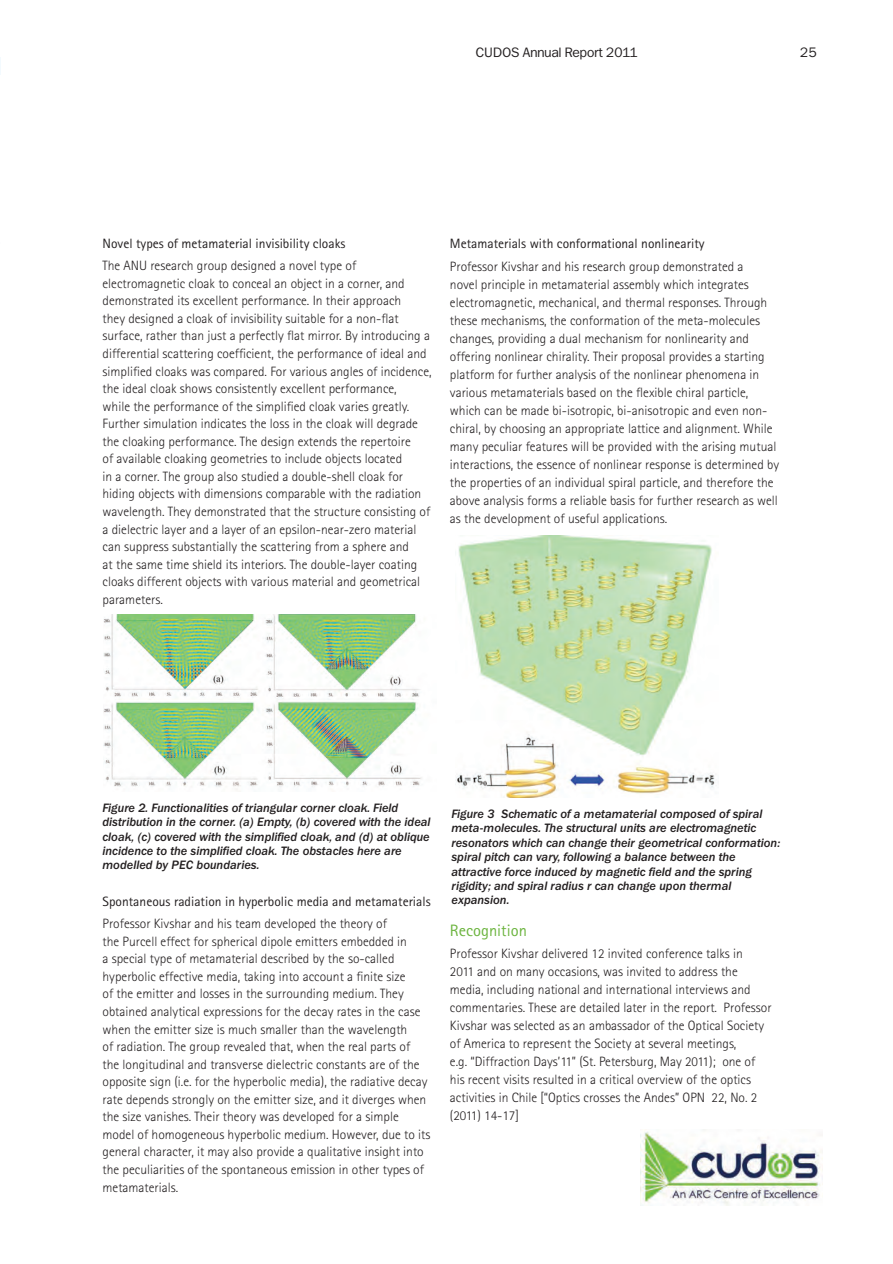
<style>
.page{position:relative;width:893px;height:1264px;background:#fff}
.page>*{position:absolute;margin:0;border:0;box-sizing:border-box;transform-origin:0 0}
.t1{font:16.5px "AT Rotis Sans Serif";color:#6cb43f}
.t2{font:300 13.5px/17.5px "AT Rotis Sans Serif";color:#231f20}
.t3{font:13.5px "AT Rotis Sans Serif";color:#231f20}
.t4{font:13.5px "Franklin ITCBQ";color:#231f20}
.t5{font:italic 500 12px/14.4px "Franklin ITCBQ";color:#231f20}
</style>
<div class="page">
<svg style="left:0;top:57px;width:1px;height:18px"></svg>
<img style="left:640px;top:1129px;width:182px;height:76px">
<img style="left:103px;top:615px;width:319px;height:175px">
<img style="left:455px;top:536px;width:260px;height:261px">
<p class="t4" style="left:476px;top:48px;width:163px">CUDOS Annual Report 2011</p>
<p class="t4" style="left:800px;top:48px;width:18px">25</p>
<p class="t3" style="left:102px;top:239px;width:244px">Novel types of metamaterial invisibility cloaks</p>
<p class="t2" style="left:102px;top:258px;width:330px">The ANU research group designed a novel type of electromagnetic cloak to conceal an object in a corner, and demonstrated its excellent performance. In their approach<br>they designed a cloak of invisibility suitable for a non-flat surface, rather than just a perfectly flat mirror. By introducing a differential scattering coefficient, the performance of ideal and simplified cloaks was compared. For various angles of incidence, the ideal cloak shows consistently excellent performance,<br>while the performance of the simplified cloak varies greatly.<br>Further simulation indicates the loss in the cloak will degrade the cloaking performance. The design extends the repertoire<br>of available cloaking geometries to include objects located<br>in a corner. The group also studied a double-shell cloak for hiding objects with dimensions comparable with the radiation wavelength. They demonstrated that the structure consisting of a dielectric layer and a layer of an epsilon-near-zero material can suppress substantially the scattering from a sphere and<br>at the same time shield its interiors. The double-layer coating cloaks different objects with various material and geometrical parameters.</p>
<p class="t3" style="left:450px;top:239px;width:256px">Metamaterials with conformational nonlinearity</p>
<p class="t2" style="left:450px;top:258px;width:330px;line-height:18px">Professor Kivshar and his research group demonstrated a<br>novel principle in metamaterial assembly which integrates electromagnetic, mechanical, and thermal responses. Through these mechanisms, the conformation of the meta-molecules changes, providing a dual mechanism for nonlinearity and offering nonlinear chirality. Their proposal provides a starting platform for further analysis of the nonlinear phenomena in various metamaterials based on the flexible chiral particle, which can be made bi-isotropic, bi-anisotropic and even non&shy;chiral, by choosing an appropriate lattice and alignment. While many peculiar features will be provided with the arising mutual interactions, the essence of nonlinear response is determined by the properties of an individual spiral particle, and therefore the above analysis forms a reliable basis for further research as well as the development of useful applications.</p>
<p class="t5" style="left:102px;top:801px;width:329px">Figure 2. Functionalities of triangular corner cloak. Field distribution in the corner. (a) Empty, (b) covered with the ideal cloak, (c) covered with the simplified cloak, and (d) at oblique incidence to the simplified cloak. The obstacles here are modelled by PEC boundaries.</p>
<p class="t5" style="left:451px;top:807px;width:330px">Figure 3 Schematic of a metamaterial composed of spiral meta-molecules. The structural units are electromagnetic resonators which can change their geometrical conformation: spiral pitch can vary, following a balance between the attractive force induced by magnetic field and the spring rigidity; and spiral radius r can change upon thermal expansion.</p>
<p class="t3" style="left:102px;top:897px;width:329px">Spontaneous radiation in hyperbolic media and metamaterials</p>
<p class="t2" style="left:102px;top:916px;width:329px">Professor Kivshar and his team developed the theory of<br>the Purcell effect for spherical dipole emitters embedded in<br>a special type of metamaterial described by the so-called hyperbolic effective media, taking into account a finite size<br>of the emitter and losses in the surrounding medium. They obtained analytical expressions for the decay rates in the case when the emitter size is much smaller than the wavelength<br>of radiation. The group revealed that, when the real parts of<br>the longitudinal and transverse dielectric constants are of the opposite sign (i.e. for the hyperbolic media), the radiative decay rate depends strongly on the emitter size, and it diverges when the size vanishes. Their theory was developed for a simple model of homogeneous hyperbolic medium. However, due to its general character, it may also provide a qualitative insight into the peculiarities of the spontaneous emission in other types of metamaterials.</p>
<p class="t1" style="left:450px;top:924px;width:78px">Recognition</p>
<p class="t2" style="left:450px;top:946px;width:323px;line-height:18px">Professor Kivshar delivered 12 invited conference talks in<br>2011 and on many occasions, was invited to address the media, including national and international interviews and commentaries. These are detailed later in the report. Professor Kivshar was selected as an ambassador of the Optical Society of America to represent the Society at several meetings,<br>e.g. “Diffraction Days’11” (St. Petersburg, May 2011); one of his recent visits resulted in a critical overview of the optics activities in Chile [“Optics crosses the Andes” OPN 22, No. 2 (2011) 14-17]</p>
</div>
